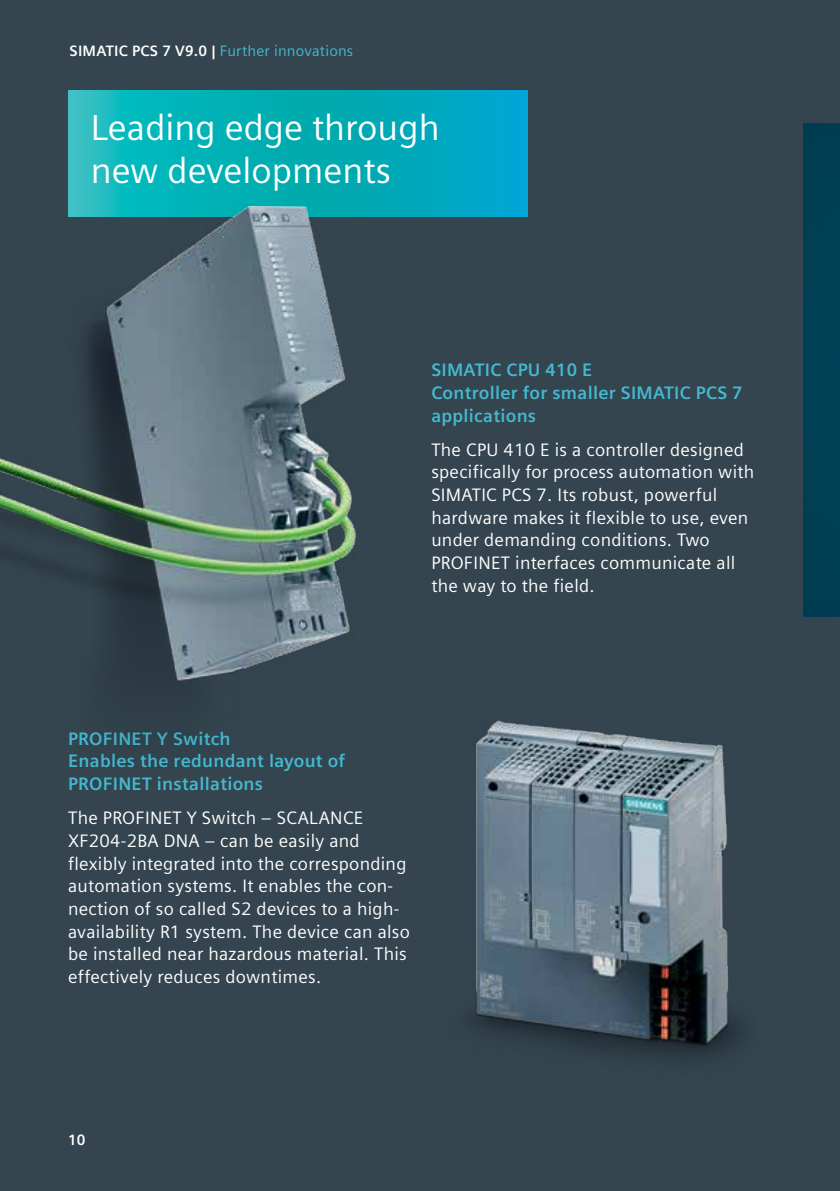
<style>
.page{position:relative;width:840px;height:1191px;background:#fff}
.page>*{position:absolute;margin:0;border:0;box-sizing:border-box;transform-origin:0 0}
.t1{font:36px/43.2px "Siemens Sans Global";color:#fff}
.t2{font:18px/22.6px "Siemens Sans Global";letter-spacing:.015em;color:#fff}
.t3{font:700 18px/22.6px "Siemens Sans Global";letter-spacing:.015em;color:#44bad2}
.t4{font:15px "Siemens Sans Global";letter-spacing:.015em;color:#44bad2}
.t5{font:700 15px "Siemens Sans Global";color:#fff}
.s1{font-weight:700;color:#fff}
</style>
<div class="page">
<div style="left:0;top:0;width:839px;height:1191px;background:#34454f"></div>
<svg style="left:68px;top:91px;width:459px;height:126px;background:#04adbd"></svg>
<div style="left:803px;top:123px;width:36px;height:493px;background:#003f54"></div>
<img style="left:0;top:147px;width:477px;height:546px">
<img style="left:471px;top:720px;width:271px;height:339px">
<p class="t4" style="left:69px;top:40px;width:285px"><span class="s1">SIMATIC PCS 7 V9.0 |</span> Further innovations</p>
<h1 class="t1" style="left:91px;top:107px;width:350px">Leading edge through new developments</h1>
<p class="t3" style="left:431px;top:358px;width:313px">SIMATIC CPU 410 E<br>Controller for smaller SIMATIC PCS 7 applications</p>
<p class="t2" style="left:431px;top:439px;width:324px">The CPU 410 E is a controller designed specifically for process automation with SIMATIC PCS 7. Its robust, powerful hardware makes it flexible to use, even under demanding conditions. Two PROFINET interfaces communicate all the way to the field.</p>
<p class="t3" style="left:68px;top:727px;width:278px">PROFINET Y Switch<br>Enables the redundant layout of<br>PROFINET installations</p>
<p class="t2" style="left:68px;top:807px;width:343px">The PROFINET Y Switch – SCALANCE XF204-2BA DNA – can be easily and flexibly integrated into the corresponding automation systems. It enables the con&shy;nection of so called S2 devices to a high&shy;availability R1 system. The device can also be installed near hazardous material. This effectively reduces downtimes.</p>
<p class="t5" style="left:68px;top:1131px;width:19px">10</p>
</div>
